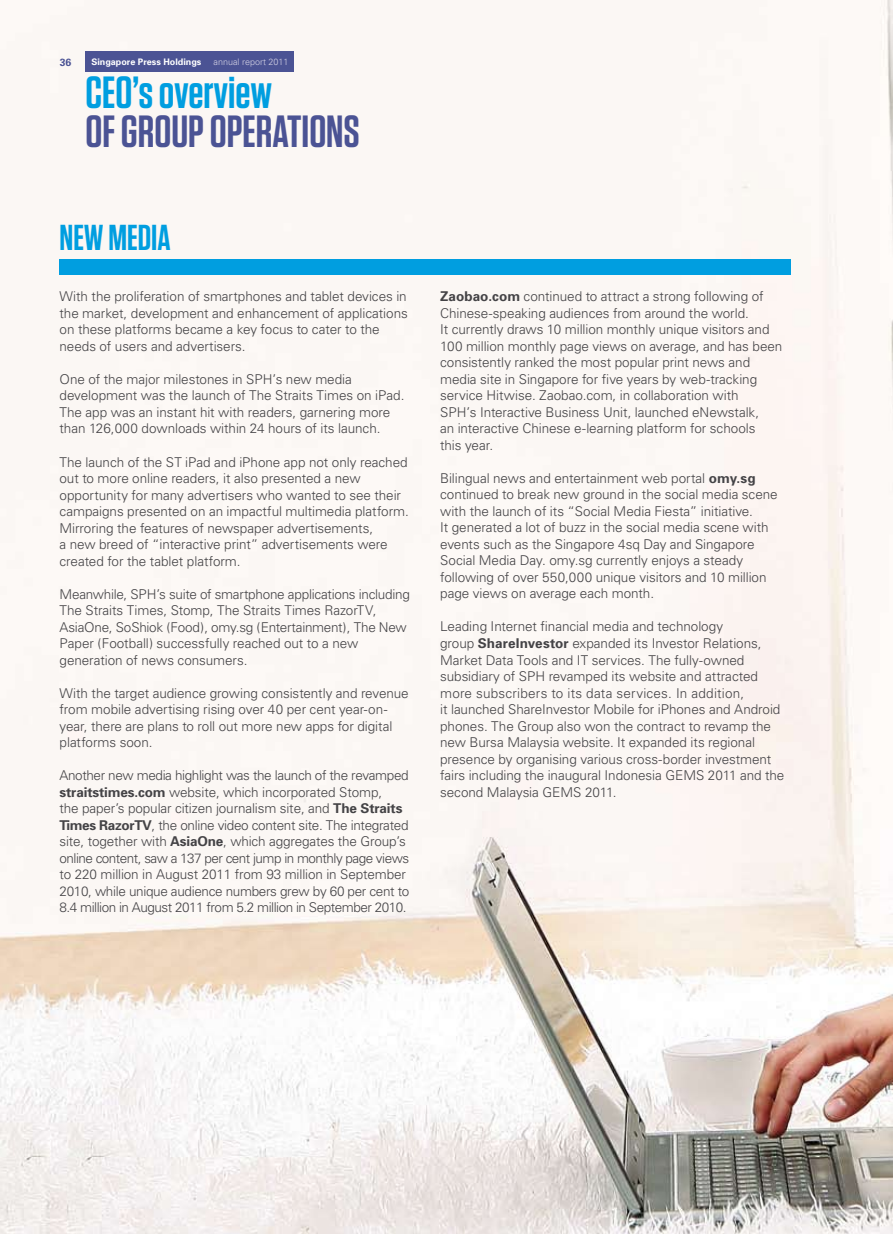
<style>
.page{position:relative;width:893px;height:1234px;background:#fff}
.page>*{position:absolute;margin:0;border:0;box-sizing:border-box;transform-origin:0 0}
.t1{font:600 45px "Tungsten";color:#4b5394}
.t2{font:600 45px "Tungsten";color:#009ee0}
.t3{font:600 36px "Tungsten";color:#009ee0}
.t4{font:300 13.5px/16.5px "Univers";letter-spacing:-.005em;color:#444346}
.t5{font:300 13.5px/16.5px "Univers";letter-spacing:-.025em;color:#444346}
.t6{font:700 10.5px "Univers";color:#4b5394}
.t7{font:700 9px "Univers";color:#fff}
.t8{font:300 9px "Univers";color:#d3d1e4}
.s1{font-weight:700}
</style>
<div class="page">
<img style="left:0;top:0;width:893px;height:1233px">
<div style="left:60px;top:259px;width:731px;height:16px;background:#009ee0"></div>
<div style="left:85px;top:51px;width:209px;height:21px;background:#4b5394"></div>
<p class="t6" style="left:60px;top:55px;width:13px">36</p>
<p class="t7" style="left:91px;top:56px;width:112px">Singapore Press Holdings</p>
<p class="t8" style="left:214px;top:56px;width:77px">annual report 2011</p>
<h1 class="t2" style="left:85px;top:69px;width:188px">CEO’s overview</h1>
<h1 class="t1" style="left:85px;top:108px;width:276px">OF GROUP OPERATIONS</h1>
<h2 class="t3" style="left:60px;top:218px;width:113px">NEW MEDIA</h2>
<p class="t4" style="left:60px;top:288px;width:350px">With the proliferation of smartphones and tablet devices in the market, development and enhancement of applications on these platforms became a key focus to cater to the needs of users and advertisers.</p>
<p class="t4" style="left:60px;top:371px;width:346px">One of the major milestones in SPH’s new media development was the launch of The Straits Times on iPad.<br>The app was an instant hit with readers, garnering more than 126,000 downloads within 24 hours of its launch.</p>
<p class="t4" style="left:60px;top:453px;width:351px">The launch of the ST iPad and iPhone app not only reached out to more online readers, it also presented a new opportunity for many advertisers who wanted to see their campaigns presented on an impactful multimedia platform.<br>Mirroring the features of newspaper advertisements,<br>a new breed of “interactive print” advertisements were created for the tablet platform.</p>
<p class="t4" style="left:60px;top:585px;width:352px">Meanwhile, SPH’s suite of smartphone applications including The Straits Times, Stomp, The Straits Times RazorTV, AsiaOne, SoShiok (Food), omy.sg (Entertainment), The New Paper (Football) successfully reached out to a new generation of news consumers.</p>
<p class="t4" style="left:60px;top:684px;width:351px">With the target audience growing consistently and revenue from mobile advertising rising over 40 per cent year-on&shy;year, there are plans to roll out more new apps for digital platforms soon.</p>
<p class="t5" style="left:60px;top:767px;width:351px">Another new media highlight was the launch of the revamped <span class="s1">straitstimes.com</span> website, which incorporated Stomp,<br>the paper’s popular citizen journalism site, and <span class="s1">The Straits Times RazorTV</span>, the online video content site. The integrated site, together with <span class="s1">AsiaOne</span>, which aggregates the Group’s online content, saw a 137 per cent jump in monthly page views to 220 million in August 2011 from 93 million in September 2010, while unique audience numbers grew by 60 per cent to 8.4 million in August 2011 from 5.2 million in September 2010.</p>
<p class="t4" style="left:440px;top:288px;width:344px"><span class="s1">Zaobao.com</span> continued to attract a strong following of Chinese-speaking audiences from around the world.<br>It currently draws 10 million monthly unique visitors and 100 million monthly page views on average, and has been consistently ranked the most popular print news and media site in Singapore for five years by web-tracking service Hitwise. Zaobao.com, in collaboration with<br>SPH’s Interactive Business Unit, launched eNewstalk,<br>an interactive Chinese e-learning platform for schools<br>this year.</p>
<p class="t4" style="left:440px;top:470px;width:339px">Bilingual news and entertainment web portal <span class="s1">omy.sg </span>continued to break new ground in the social media scene with the launch of its “Social Media Fiesta” initiative.<br>It generated a lot of buzz in the social media scene with events such as the Singapore 4sq Day and Singapore Social Media Day. omy.sg currently enjoys a steady following of over 550,000 unique visitors and 10 million page views on average each month.</p>
<p class="t4" style="left:440px;top:618px;width:346px">Leading Internet financial media and technology<br>group <span class="s1">ShareInvestor</span> expanded its Investor Relations, Market Data Tools and IT services. The fully-owned subsidiary of SPH revamped its website and attracted more subscribers to its data services. In addition,<br>it launched ShareInvestor Mobile for iPhones and Android phones. The Group also won the contract to revamp the new Bursa Malaysia website. It expanded its regional presence by organising various cross-border investment fairs including the inaugural Indonesia GEMS 2011 and the second Malaysia GEMS 2011.</p>
</div>
